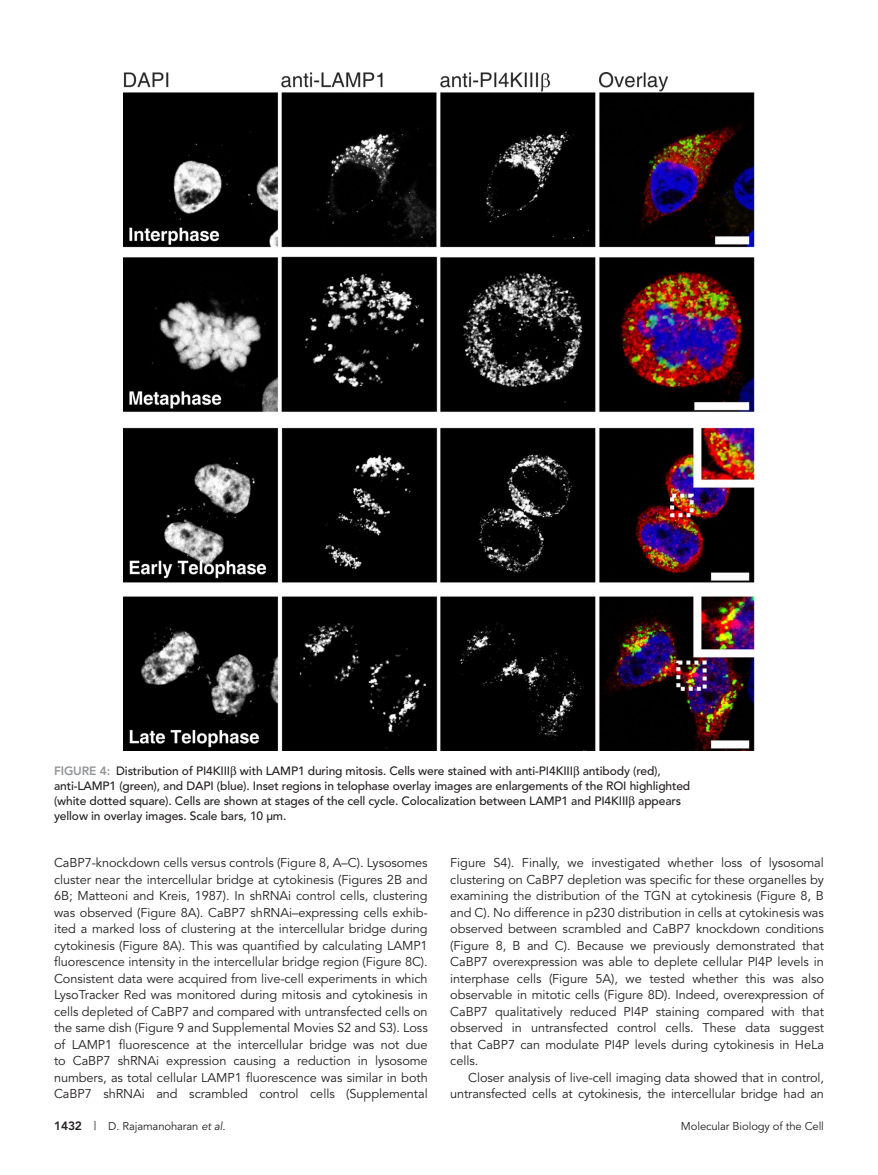
<style>
.page{position:relative;width:878px;height:1175px;background:#fff}
.page>*{position:absolute;margin:0;border:0;box-sizing:border-box;transform-origin:0 0}
.ParaFL{font:12.75px/16.5px "Avenir";letter-spacing:-.005em;color:#231f20;text-align:justify}
.Para{font:12.75px/16.5px "Avenir";letter-spacing:-.01em;color:#231f20;text-align:right}
.FigCaption_35_5p{font:500 12px/15px "Avenir";letter-spacing:-.01em;color:#231f20}
.t1{font:11.25px "Avenir";letter-spacing:-.01em;color:#231f20}
.s1{font-weight:800;color:#939598}
.s2{font-weight:800;font-size:12px}
.s3{font-size:12px}
.s4{font-style:italic}
</style>
<div class="page">
<img style="left:124px;top:72px;width:630px;height:679px">
<p class="FigCaption_35_5p" style="left:54px;top:763px;width:637px"><span class="s1">FIGURE 4:</span> Distribution of PI4KIII with LAMP1 during mitosis. Cells were stained with anti-PI4KIII antibody (red), anti-LAMP1 (green), and DAPI (blue). Inset regions in telophase overlay images are enlargements of the ROI highlighted (white dotted square). Cells are shown at stages of the cell cycle. Colocalization between LAMP1 and PI4KIII appears yellow in overlay images. Scale bars, 10 μm.</p>
<p class="ParaFL" style="left:54px;top:855px;width:375px">CaBP7-knockdown cells versus controls (Figure 8, A–C). Lysosomes cluster near the intercellular bridge at cytokinesis (Figures 2B and 6B; Matteoni and Kreis, 1987). In shRNAi control cells, clustering was observed (Figure 8A). CaBP7 shRNAi–expressing cells exhib&shy;ited a marked loss of clustering at the intercellular bridge during cytokinesis (Figure 8A). This was quantified by calculating LAMP1 fluorescence intensity in the intercellular bridge region (Figure 8C).<br>Consistent data were acquired from live-cell experiments in which LysoTracker Red was monitored during mitosis and cytokinesis in cells depleted of CaBP7 and compared with untransfected cells on the same dish (Figure 9 and Supplemental Movies S2 and S3). Loss of LAMP1 fluorescence at the intercellular bridge was not due to CaBP7 shRNAi expression causing a reduction in lysosome numbers, as total cellular LAMP1 fluorescence was similar in both CaBP7 shRNAi and scrambled control cells (Supplemental</p>
<p class="ParaFL" style="left:450px;top:855px;width:375px">Figure S4). Finally, we investigated whether loss of lysosomal clustering on CaBP7 depletion was specific for these organelles by examining the distribution of the TGN at cytokinesis (Figure 8, B and C). No difference in p230 distribution in cells at cytokinesis was observed between scrambled and CaBP7 knockdown conditions (Figure 8, B and C). Because we previously demonstrated that CaBP7 overexpression was able to deplete cellular PI4P levels in interphase cells (Figure 5A), we tested whether this was also observable in mitotic cells (Figure 8D). Indeed, overexpression of CaBP7 qualitatively reduced PI4P staining compared with that observed in untransfected control cells. These data suggest that CaBP7 can modulate PI4P levels during cytokinesis in HeLa cells.</p>
<p class="Para" style="left:450px;top:1069px;width:375px">Closer analysis of live-cell imaging data showed that in control, untransfected cells at cytokinesis, the intercellular bridge had an</p>
<p class="t1" style="left:54px;top:1119px;width:173px"><span class="s2">1432</span> <span class="s3">|</span> D. Rajamanoharan <span class="s4">et al</span>.</p>
<p class="t1" style="left:681px;top:1119px;width:144px">Molecular Biology of the Cell</p>
</div>
